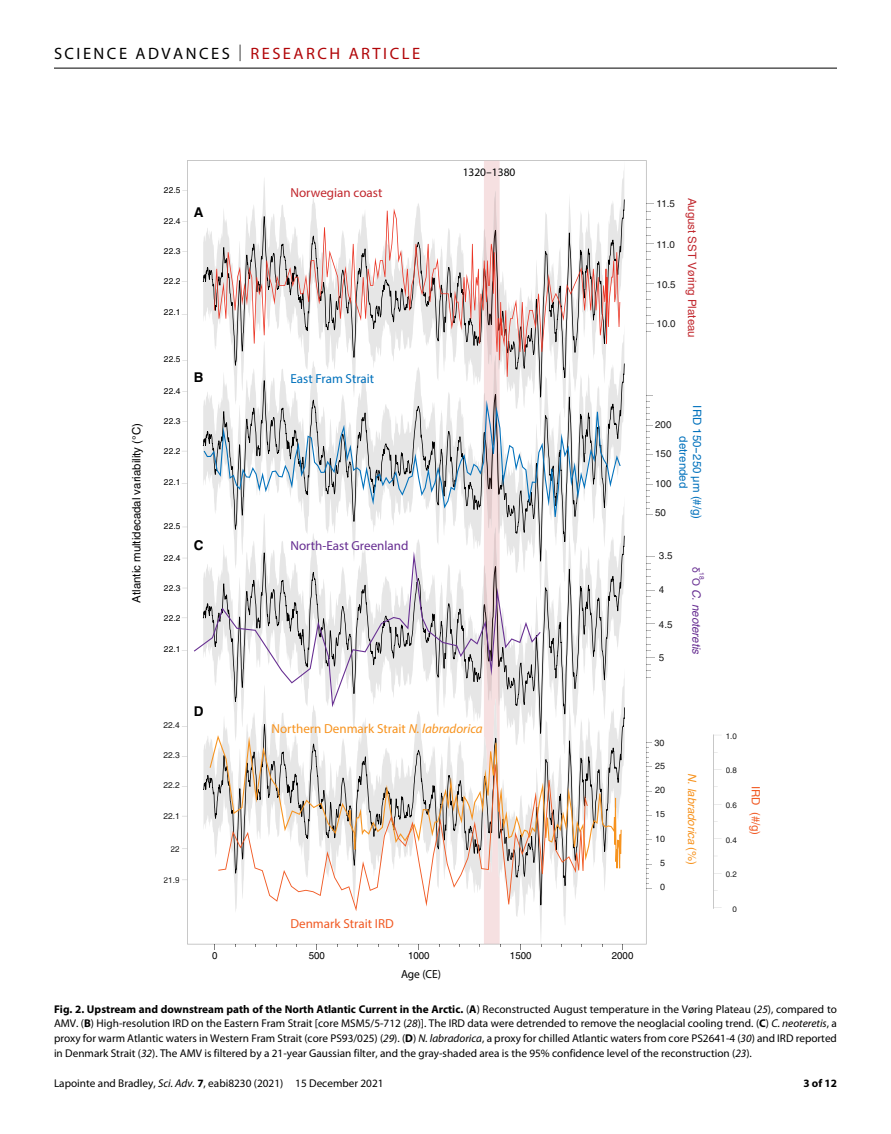
<style>
.page{position:relative;width:891px;height:1134px;background:#fff}
.page>*{position:absolute;margin:0;border:0;box-sizing:border-box;transform-origin:0 0}
.t1{font:16.5px "Myriad Pro";letter-spacing:.15em;color:#000}
.t2{font:700 13.5px "Helvetica";color:#000}
.t3{font:13.05px "Myriad Pro";color:#f7931e}
.t4{font:13.05px "Myriad Pro";color:#662d91}
.t5{font:13.05px "Myriad Pro";color:#f15a24}
.t6{font:13.05px "Myriad Pro";color:#0071bc}
.t7{font:13.05px "Myriad Pro";color:#c1272d}
.t8{font:11.7px "Myriad Pro";color:#000}
.t9{font:11.4px "Helvetica";color:#000}
.t10{font:11.4px/13.8px "Helvetica";color:#0071bc;text-align:center}
.t11{font:11.4px "Helvetica";color:#c1272d}
.t12{font:italic 11.4px "Helvetica";color:#f7931e}
.t13{font:italic 11.4px "Helvetica";color:#662d91}
.t14{font:11.4px "Myriad Pro";color:#000}
.t15{font:11.4px "Helvetica";color:#f15a24}
.t16{font:11.25px/15px "Myriad Pro";color:#000;text-align:justify}
.t17{font:700 11.25px "Myriad Pro";color:#000}
.t18{font:9.9px "Helvetica";color:#000}
.t19{font:9.75px "Helvetica";color:#1a1a1a}
.t20{font:9px "Helvetica";color:#1a1a1a}
.t21{font:8.4px "Helvetica";color:#000}
.t22{font:8.4px "Helvetica";color:#1a1a1a}
.t23{font:7.95px "Helvetica";color:#1a1a1a}
.t24{font:6.6px "Helvetica";color:#662d91}
.s1{font-weight:300}
.s2{color:#b10508}
.s3{font-style:italic}
.s4{font-family:"Arial";font-style:normal;font-size:10.2px}
.s5{font-style:normal;font-size:10.2px}
.s6{font-style:normal}
.s7{font-weight:700}
</style>
<div class="page">
<hr style="left:54px;top:68px;width:783px;height:1px;background:#000">
<svg style="left:187px;top:160px;width:460px;height:785px"></svg>
<svg style="left:204px;top:668px;width:421px;height:277px"></svg>
<svg style="left:203px;top:707px;width:422px;height:198px"></svg>
<svg style="left:210px;top:735px;width:412px;height:133px"></svg>
<svg style="left:647px;top:747px;width:5px;height:142px"></svg>
<svg style="left:647px;top:401px;width:6px;height:114px"></svg>
<svg style="left:204px;top:400px;width:417px;height:117px"></svg>
<svg style="left:214px;top:208px;width:406px;height:169px"></svg>
<svg style="left:194px;top:551px;width:347px;height:156px"></svg>
<svg style="left:218px;top:764px;width:370px;height:147px"></svg>
<svg style="left:713px;top:734px;width:9px;height:175px"></svg>
<svg style="left:480px;top:160px;width:21px;height:787px;background:#decaca"></svg>
<h1 class="t1" style="left:54px;top:40px;width:368px">SCIENCE ADVANCES <span class="s1">|</span> <span class="s2">RESEARCH ARTICLE</span></h1>
<p class="t9" style="left:130px;top:603px;width:181px;rotate:-90deg">Atlantic multidecadal variability (°C)</p>
<p class="t21" style="left:164px;top:185px;width:18px">22.5</p>
<p class="t21" style="left:164px;top:217px;width:18px">22.4</p>
<p class="t21" style="left:164px;top:247px;width:18px">22.3</p>
<p class="t21" style="left:164px;top:277px;width:18px">22.2</p>
<p class="t21" style="left:164px;top:308px;width:18px">22.1</p>
<p class="t2" style="left:194px;top:204px;width:11px">A</p>
<p class="t21" style="left:164px;top:354px;width:18px">22.5</p>
<p class="t21" style="left:164px;top:386px;width:18px">22.4</p>
<p class="t21" style="left:164px;top:416px;width:18px">22.3</p>
<p class="t21" style="left:164px;top:446px;width:18px">22.2</p>
<p class="t21" style="left:164px;top:477px;width:18px">22.1</p>
<p class="t2" style="left:194px;top:369px;width:11px">B</p>
<p class="t21" style="left:164px;top:521px;width:18px">22.5</p>
<p class="t21" style="left:164px;top:553px;width:18px">22.4</p>
<p class="t21" style="left:164px;top:583px;width:18px">22.3</p>
<p class="t21" style="left:164px;top:613px;width:18px">22.2</p>
<p class="t21" style="left:164px;top:644px;width:18px">22.1</p>
<p class="t2" style="left:194px;top:537px;width:11px">C</p>
<p class="t22" style="left:164px;top:721px;width:18px">22.4</p>
<p class="t22" style="left:164px;top:751px;width:18px">22.3</p>
<p class="t22" style="left:164px;top:781px;width:18px">22.2</p>
<p class="t22" style="left:164px;top:812px;width:18px">22.1</p>
<p class="t2" style="left:194px;top:703px;width:11px">D</p>
<p class="t7" style="left:290px;top:185px;width:94px">Norwegian coast</p>
<p class="t14" style="left:463px;top:165px;width:54px">1320-1380</p>
<p class="t6" style="left:290px;top:370px;width:85px">East Fram Strait</p>
<p class="t4" style="left:290px;top:537px;width:120px">North-East Greenland</p>
<p class="t3" style="left:271px;top:721px;width:213px">Northern Denmark Strait <span class="s3">N. labradorica</span></p>
<p class="t22" style="left:163px;top:875px;width:18px;rotate:-1deg">21.9</p>
<p class="t5" style="left:290px;top:915px;width:105px">Denmark Strait IRD</p>
<p class="t18" style="left:212px;top:950px;width:7px">0</p>
<p class="t18" style="left:309px;top:950px;width:18px">500</p>
<p class="t18" style="left:408px;top:950px;width:23px">1000</p>
<p class="t18" style="left:510px;top:950px;width:23px">1500</p>
<p class="t18" style="left:612px;top:950px;width:23px">2000</p>
<p class="t8" style="left:401px;top:966px;width:42px">Age (CE)</p>
<p class="t19" style="left:657px;top:198px;width:20px">11.5</p>
<p class="t11" style="left:699px;top:198px;width:141px;rotate:90deg">August SST Vøring Plateau</p>
<p class="t19" style="left:657px;top:239px;width:20px">11.0</p>
<p class="t19" style="left:657px;top:279px;width:21px">10.5</p>
<p class="t19" style="left:657px;top:318px;width:21px">10.0</p>
<p class="t19" style="left:655px;top:419px;width:18px">200</p>
<p class="t19" style="left:655px;top:448px;width:18px">150</p>
<p class="t19" style="left:655px;top:478px;width:18px">100</p>
<p class="t19" style="left:655px;top:507px;width:12px">50</p>
<p class="t10" style="left:704px;top:405px;width:115px;rotate:90deg">IRD 150-250 µm (#/g) detrended</p>
<p class="t19" style="left:659px;top:550px;width:15px">3.5</p>
<p class="t19" style="left:659px;top:584px;width:7px">4</p>
<p class="t19" style="left:659px;top:618px;width:15px">4.5</p>
<p class="t19" style="left:659px;top:652px;width:7px">5</p>
<p class="t13" style="left:703px;top:567px;width:89px;rotate:90deg"><span class="s4">δ</span> <span class="s5">O</span> C. neoteretis</p>
<p class="t24" style="left:706px;top:572px;width:9px;rotate:90deg">18</p>
<p class="t20" style="left:655px;top:738px;width:11px">30</p>
<p class="t20" style="left:655px;top:761px;width:11px">25</p>
<p class="t20" style="left:655px;top:785px;width:11px">20</p>
<p class="t20" style="left:655px;top:809px;width:11px">15</p>
<p class="t20" style="left:655px;top:833px;width:11px">10</p>
<p class="t20" style="left:660px;top:858px;width:6px">5</p>
<p class="t20" style="left:660px;top:882px;width:6px">0</p>
<p class="t12" style="left:699px;top:773px;width:94px;rotate:90deg">N. labradorica <span class="s6">(%)</span></p>
<p class="t23" style="left:726px;top:731px;width:13px">1.0</p>
<p class="t23" style="left:726px;top:766px;width:13px">0.8</p>
<p class="t23" style="left:726px;top:801px;width:13px">0.6</p>
<p class="t23" style="left:726px;top:835px;width:13px">0.4</p>
<p class="t23" style="left:726px;top:870px;width:13px">0.2</p>
<p class="t23" style="left:732px;top:904px;width:6px">0</p>
<p class="t15" style="left:763px;top:786px;width:51px;rotate:90deg">IRD (#/g)</p>
<p class="t16" style="left:54px;top:1001px;width:785px"><span class="s7">Fig. 2. Upstream and downstream path of the North Atlantic Current in the Arctic.</span> (<span class="s7">A</span>) Reconstructed August temperature in the Vøring Plateau (<span class="s3">25</span>), compared to AMV. (<span class="s7">B</span>) High-resolution IRD on the Eastern Fram Strait [core MSM5/5-712 (<span class="s3">28</span>)]. The IRD data were detrended to remove the neoglacial cooling trend. (<span class="s7">C</span>) <span class="s3">C. neoteretis</span>, a proxy for warm Atlantic waters in Western Fram Strait (core PS93/025) (<span class="s3">29</span>). (<span class="s7">D</span>) <span class="s3">N. labradorica</span>, a proxy for chilled Atlantic waters from core PS2641-4 (<span class="s3">30</span>) and IRD reported in Denmark Strait (<span class="s3">32</span>). The AMV is filtered by a 21-year Gaussian filter, and the gray-shaded area is the 95% confidence level of the reconstruction (<span class="s3">23</span>).</p>
<p class="t16" style="left:54px;top:1076px;width:331px">Lapointe and Bradley, <span class="s3">Sci. Adv.</span> <span class="s7">7</span>, eabi8230 (2021) 15 December 2021</p>
<p class="t17" style="left:803px;top:1074px;width:35px">3 of 12</p>
</div>
